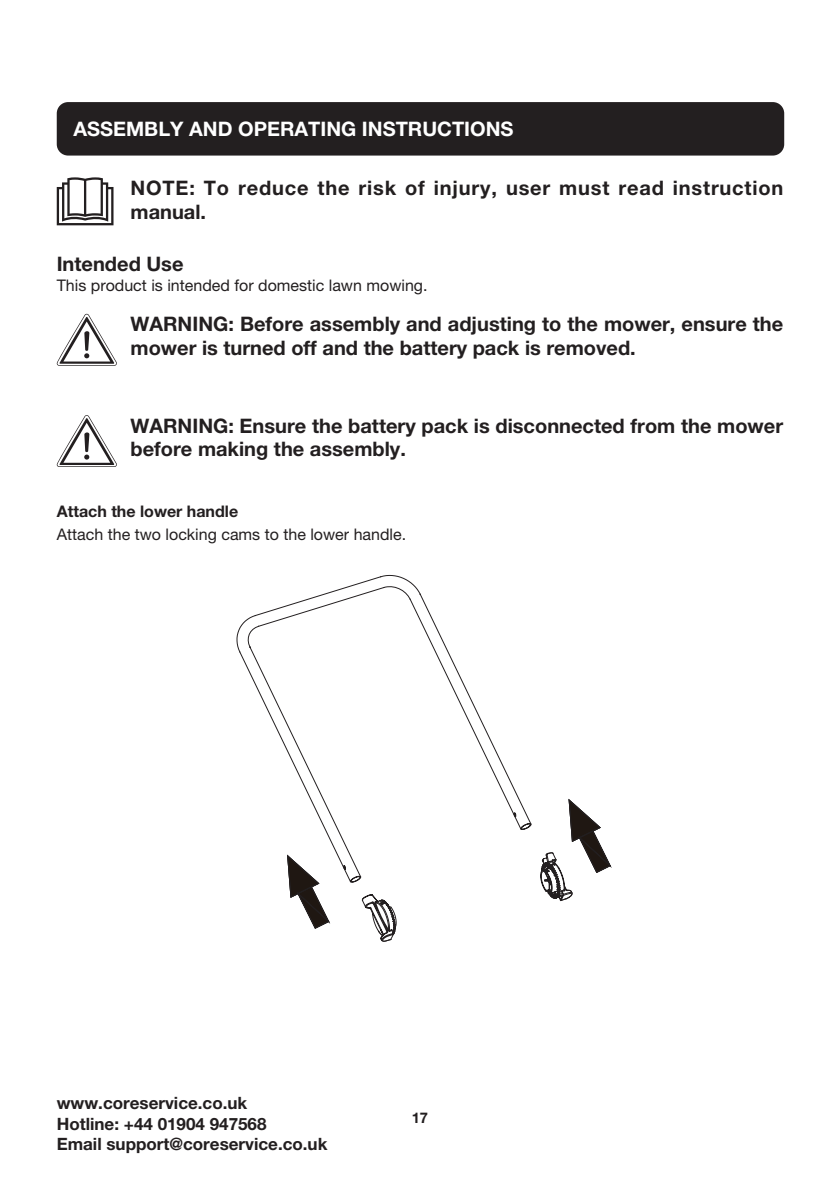
<style>
.page{position:relative;width:840px;height:1191px;background:#fff}
.page>*{position:absolute;margin:0;border:0;box-sizing:border-box;transform-origin:0 0}
.t1{font:700 20px/23.6px "Helvetica Neue LT Pro";color:#231f20}
.t2{font:700 20px/23.8px "Helvetica Neue LT Pro";letter-spacing:.04em;color:#231f20}
.t3{font:700 20px "Helvetica Neue LT Pro";color:#fff}
.t4{font:700 17px/20.4px "Helvetica Neue LT Pro";color:#231f20}
.t5{font:16px "Helvetica Neue LT Pro";color:#231f20}
.t6{font:700 16px "Helvetica Neue LT Pro";color:#231f20}
.t7{font:700 14.8px "Helvetica Neue LT Pro";color:#231f20}
</style>
<div class="page">
<div style="left:57px;top:102px;width:726px;height:54px;background:#231f20;border-radius:11px"></div>
<svg style="left:57px;top:177px;width:56px;height:48px"></svg>
<svg style="left:57px;top:314px;width:60px;height:52px"></svg>
<svg style="left:57px;top:415px;width:60px;height:52px"></svg>
<svg style="left:236px;top:574px;width:283px;height:291px"></svg>
<svg style="left:342px;top:798px;width:268px;height:144px"></svg>
<svg style="left:286px;top:854px;width:43px;height:75px"></svg>
<p class="t3" style="left:73px;top:116px;width:441px">ASSEMBLY AND OPERATING INSTRUCTIONS</p>
<p class="t2" style="left:130px;top:175px;width:654px">NOTE: To reduce the risk of injury, user must read instruction manual.</p>
<p class="t1" style="left:57px;top:251px;width:128px">Intended Use</p>
<p class="t5" style="left:57px;top:276px;width:372px">This product is intended for domestic lawn mowing.</p>
<p class="t1" style="left:130px;top:312px;width:654px">WARNING: Before assembly and adjusting to the mower, ensure the mower is turned off and the battery pack is removed.</p>
<p class="t1" style="left:130px;top:413px;width:653px">WARNING: Ensure the battery pack is disconnected from the mower before making the assembly.</p>
<p class="t6" style="left:57px;top:501px;width:183px">Attach the lower handle</p>
<p class="t5" style="left:57px;top:525px;width:351px">Attach the two locking cams to the lower handle.</p>
<p class="t4" style="left:57px;top:1092px;width:272px">www.coreservice.co.uk<br>Hotline: +44 01904 947568<br>Email support@coreservice.co.uk</p>
<p class="t7" style="left:411px;top:1108px;width:18px">17</p>
</div>
